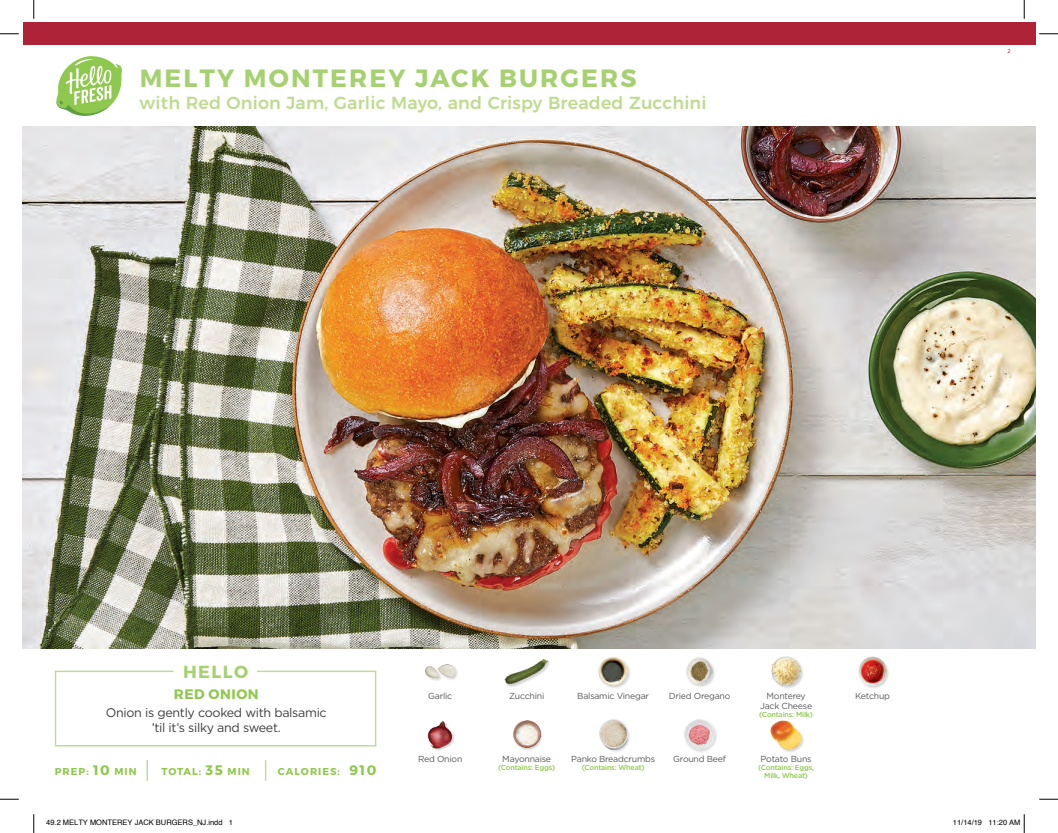
<style>
.page{position:relative;width:1058px;height:833px;background:#fff}
.page>*{position:absolute;margin:0;border:0;box-sizing:border-box;transform-origin:0 0}
.t1{font:700 25px "Montserrat";letter-spacing:.085em;color:#a6d170}
.t2{font:500 17.5px "Montserrat";letter-spacing:.01em;color:#bedb8e}
.t3{font:700 17.5px "Montserrat";letter-spacing:.085em;color:#a6d170}
.t4{font:700 13.75px "Montserrat";letter-spacing:.035em;color:#8fc84e}
.t5{font:12.5px/15px "Gotham";letter-spacing:-.025em;color:#3e3e3f;text-align:center}
.t6{font:700 10px "Montserrat";letter-spacing:.1em;color:#8fc84e}
.t7{font:8.75px "Gotham";letter-spacing:-.025em;color:#57585a}
.t8{font:7.5px "Helvetica";color:#000}
.t9{font:500 7.25px/7.5px "Gotham";letter-spacing:-.025em;color:#8fc84e;text-align:center}
.t10{font:6.25px "Source Sans Pro";color:#ae2338}
.s1{font-size:13.75px}
</style>
<div class="page">
<div style="left:23px;top:23px;width:1012px;height:22px;background:#ae2338"></div>
<svg style="left:54px;top:670px;width:323px;height:77px"></svg>
<hr style="left:146px;top:760px;width:2px;height:20px;background:#bedb8e">
<svg style="left:265px;top:760px;width:1px;height:20px"></svg>
<svg style="left:56px;top:56px;width:66px;height:60px"></svg>
<img style="left:23px;top:127px;width:1012px;height:521px">
<img style="left:427px;top:721px;width:28px;height:29px">
<div style="left:425px;top:663px;width:34px;height:18px;background:#231f20;opacity:.2"></div>
<img style="left:425px;top:664px;width:30px;height:13px">
<div style="left:598px;top:719px;width:32px;height:33px;background:#231f20;opacity:.2"></div>
<img style="left:599px;top:719px;width:28px;height:30px">
<div style="left:598px;top:656px;width:33px;height:33px;background:#231f20;opacity:.2"></div>
<img style="left:599px;top:656px;width:28px;height:29px">
<div style="left:512px;top:720px;width:32px;height:31px;background:#231f20;opacity:.2"></div>
<img style="left:513px;top:720px;width:27px;height:28px">
<img style="left:504px;top:659px;width:46px;height:28px">
<div style="left:684px;top:718px;width:34px;height:35px;background:#231f20;opacity:.2"></div>
<img style="left:684px;top:719px;width:30px;height:30px">
<div style="left:686px;top:657px;width:30px;height:31px;background:#231f20;opacity:.2"></div>
<img style="left:686px;top:657px;width:27px;height:27px">
<div style="left:770px;top:720px;width:34px;height:33px;background:#231f20;opacity:.2"></div>
<img style="left:770px;top:720px;width:31px;height:29px">
<div style="left:771px;top:656px;width:33px;height:33px;background:#231f20;opacity:.2"></div>
<img style="left:771px;top:656px;width:29px;height:29px">
<div style="left:857px;top:656px;width:33px;height:33px;background:#231f20;opacity:.2"></div>
<img style="left:858px;top:656px;width:29px;height:29px">
<svg style="left:0;top:33px;width:19px;height:2px"></svg>
<svg style="left:1039px;top:33px;width:19px;height:2px"></svg>
<svg style="left:0;top:798px;width:19px;height:2px"></svg>
<svg style="left:1039px;top:798px;width:19px;height:2px"></svg>
<svg style="left:33px;top:0;width:2px;height:19px"></svg>
<svg style="left:33px;top:814px;width:2px;height:19px"></svg>
<svg style="left:1023px;top:0;width:2px;height:19px"></svg>
<svg style="left:1023px;top:814px;width:2px;height:19px"></svg>
<h1 class="t1" style="left:140px;top:63px;width:498px">MELTY MONTEREY JACK BURGERS</h1>
<h2 class="t2" style="left:140px;top:88px;width:568px">with Red Onion Jam, Garlic Mayo, and Crispy Breaded Zucchini</h2>
<p class="t10" style="left:1007px;top:47px;width:5px">2</p>
<h2 class="t3" style="left:183px;top:661px;width:67px">HELLO</h2>
<h3 class="t4" style="left:174px;top:686px;width:86px">RED ONION</h3>
<h3 class="t5" style="left:106px;top:704px;width:222px">Onion is gently cooked with balsamic ’til it’s silky and sweet.</h3>
<p class="t6" style="left:55px;top:765px;width:83px">PREP: <span class="s1">10</span> MIN</p>
<p class="t6" style="left:162px;top:765px;width:90px">TOTAL: <span class="s1">35</span> MIN</p>
<p class="t6" style="left:278px;top:765px;width:100px">CALORIES: <span class="s1">910</span></p>
<p class="t7" style="left:428px;top:690px;width:26px">Garlic</p>
<p class="t7" style="left:577px;top:690px;width:73px">Balsamic Vinegar</p>
<p class="t7" style="left:669px;top:690px;width:63px">Dried Oregano</p>
<p class="t7" style="left:766px;top:690px;width:41px">Monterey</p>
<p class="t7" style="left:855px;top:690px;width:36px">Ketchup</p>
<p class="t7" style="left:760px;top:700px;width:54px">Jack Cheese</p>
<p class="t9" style="left:759px;top:710px;width:55px">(Contains: Milk)</p>
<p class="t7" style="left:509px;top:690px;width:37px">Zucchini</p>
<p class="t7" style="left:418px;top:754px;width:46px">Red Onion</p>
<p class="t7" style="left:571px;top:754px;width:85px">Panko Breadcrumbs</p>
<p class="t7" style="left:673px;top:754px;width:54px">Ground Beef</p>
<p class="t9" style="left:581px;top:763px;width:64px">(Contains: Wheat)</p>
<p class="t7" style="left:502px;top:754px;width:50px">Mayonnaise</p>
<p class="t7" style="left:760px;top:754px;width:52px">Potato Buns</p>
<p class="t9" style="left:498px;top:763px;width:59px">(Contains: Eggs)</p>
<p class="t9" style="left:758px;top:763px;width:58px">(Contains: Eggs,<br>Milk, Wheat)</p>
<p class="t8" style="left:46px;top:817px;width:188px">49.2 MELTY MONTEREY JACK BURGERS_NJ.indd 1</p>
<p class="t8" style="left:953px;top:817px;width:69px">11/14/19 11:20 AM</p>
</div>
